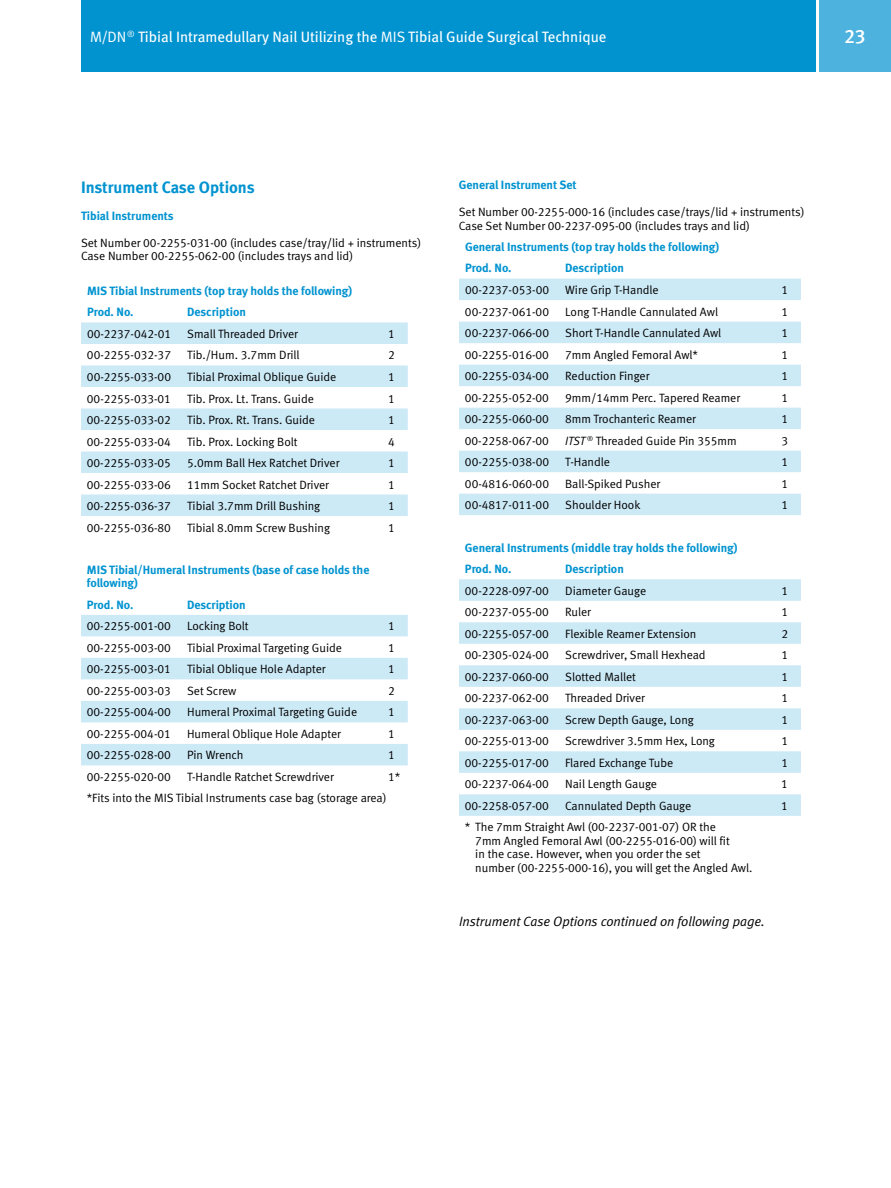
<style>
.page{position:relative;width:891px;height:1188px;background:#fff}
.page>*{position:absolute;margin:0;border:0;box-sizing:border-box;transform-origin:0 0}
.t1{font:19.5px "Meta Medium LF";color:#fff}
.t2{font:16.5px "Meta Bold LF";color:#0093d0}
.t3{font:15px "Meta Book LF";color:#fff}
.t4{font:italic 13.5px "Meta Normal LF";color:#000}
.t5{font:12px/13.5px "Meta Normal LF";color:#000}
.t6{font:12px/21.3px "Meta Bold LF";color:#0093d0}
.s1{font-family:"Meta Normal LF"}
.s2{font-style:italic}
</style>
<div class="page">
<div style="left:81px;top:0;width:735px;height:72px;background:#0093d0"></div>
<div style="left:819px;top:0;width:72px;height:72px;background:#4db3de"></div>
<svg style="left:81px;top:322px;width:327px;height:443px"></svg>
<svg style="left:459px;top:279px;width:342px;height:537px"></svg>
<p class="t3" style="left:90px;top:28px;width:518px"><span class="s1">M/DN</span><sup>®</sup> Tibial Intramedullary Nail Utilizing the <span class="s1">MIS</span> Tibial Guide Surgical Technique</p>
<h1 class="t1" style="left:844px;top:25px;width:23px">23</h1>
<h2 class="t2" style="left:81px;top:177px;width:175px">Instrument Case Options</h2>
<p class="t6" style="left:81px;top:205px;width:94px">Tibial Instruments</p>
<p class="t5" style="left:81px;top:236px;width:342px">Set Number 00-2255-031-00 (includes case/tray/lid + instruments)<br>Case Number 00-2255-062-00 (includes trays and lid)</p>
<p class="t6" style="left:87px;top:280px;width:267px">MIS Tibial Instruments (top tray holds the following)<br>Prod. No.</p>
<p class="t6" style="left:187px;top:301px;width:60px">Description</p>
<p class="t5" style="left:87px;top:327px;width:86px">00-2237-042-01</p>
<p class="t5" style="left:187px;top:327px;width:112px">Small Threaded Driver</p>
<p class="t5" style="left:388px;top:327px;width:8px">1</p>
<p class="t5" style="left:87px;top:348px;width:86px">00-2255-032-37</p>
<p class="t5" style="left:187px;top:348px;width:114px">Tib./Hum. 3.7mm Drill</p>
<p class="t5" style="left:388px;top:348px;width:8px">2</p>
<p class="t5" style="left:87px;top:370px;width:86px">00-2255-033-00</p>
<p class="t5" style="left:187px;top:370px;width:151px">Tibial Proximal Oblique Guide</p>
<p class="t5" style="left:388px;top:370px;width:8px">1</p>
<p class="t5" style="left:87px;top:391px;width:86px">00-2255-033-01</p>
<p class="t5" style="left:187px;top:391px;width:128px">Tib. Prox. Lt. Trans. Guide</p>
<p class="t5" style="left:388px;top:391px;width:8px">1</p>
<p class="t5" style="left:87px;top:413px;width:86px">00-2255-033-02</p>
<p class="t5" style="left:187px;top:413px;width:129px">Tib. Prox. Rt. Trans. Guide</p>
<p class="t5" style="left:388px;top:413px;width:8px">1</p>
<p class="t5" style="left:87px;top:434px;width:86px">00-2255-033-04</p>
<p class="t5" style="left:187px;top:434px;width:112px">Tib. Prox. Locking Bolt</p>
<p class="t5" style="left:388px;top:434px;width:8px">4</p>
<p class="t5" style="left:87px;top:456px;width:86px">00-2255-033-05</p>
<p class="t5" style="left:187px;top:456px;width:154px">5.0mm Ball Hex Ratchet Driver</p>
<p class="t5" style="left:388px;top:456px;width:8px">1</p>
<p class="t5" style="left:87px;top:477px;width:86px">00-2255-033-06</p>
<p class="t5" style="left:187px;top:477px;width:143px">11mm Socket Ratchet Driver</p>
<p class="t5" style="left:388px;top:477px;width:8px">1</p>
<p class="t5" style="left:87px;top:499px;width:86px">00-2255-036-37</p>
<p class="t5" style="left:187px;top:499px;width:135px">Tibial 3.7mm Drill Bushing</p>
<p class="t5" style="left:388px;top:499px;width:8px">1</p>
<p class="t5" style="left:87px;top:520px;width:86px">00-2255-036-80</p>
<p class="t5" style="left:187px;top:520px;width:144px">Tibial 8.0mm Screw Bushing</p>
<p class="t5" style="left:388px;top:520px;width:8px">1</p>
<p class="t6" style="left:87px;top:563px;width:284px;line-height:13.5px">MIS Tibial/Humeral Instruments (base of case holds the following)</p>
<p class="t6" style="left:87px;top:594px;width:48px">Prod. No.</p>
<p class="t6" style="left:187px;top:594px;width:60px">Description</p>
<p class="t5" style="left:87px;top:619px;width:86px">00-2255-001-00</p>
<p class="t5" style="left:187px;top:619px;width:63px">Locking Bolt</p>
<p class="t5" style="left:388px;top:619px;width:8px">1</p>
<p class="t5" style="left:87px;top:641px;width:86px">00-2255-003-00</p>
<p class="t5" style="left:187px;top:641px;width:156px">Tibial Proximal Targeting Guide</p>
<p class="t5" style="left:388px;top:641px;width:8px">1</p>
<p class="t5" style="left:87px;top:662px;width:86px">00-2255-003-01</p>
<p class="t5" style="left:187px;top:662px;width:140px">Tibial Oblique Hole Adapter</p>
<p class="t5" style="left:388px;top:662px;width:8px">1</p>
<p class="t5" style="left:87px;top:684px;width:86px">00-2255-003-03</p>
<p class="t5" style="left:187px;top:684px;width:51px">Set Screw</p>
<p class="t5" style="left:388px;top:684px;width:8px">2</p>
<p class="t5" style="left:87px;top:705px;width:86px">00-2255-004-00</p>
<p class="t5" style="left:187px;top:705px;width:172px">Humeral Proximal Targeting Guide</p>
<p class="t5" style="left:388px;top:705px;width:8px">1</p>
<p class="t5" style="left:87px;top:727px;width:86px">00-2255-004-01</p>
<p class="t5" style="left:187px;top:727px;width:155px">Humeral Oblique Hole Adapter</p>
<p class="t5" style="left:388px;top:727px;width:8px">1</p>
<p class="t5" style="left:87px;top:748px;width:86px">00-2255-028-00</p>
<p class="t5" style="left:187px;top:748px;width:58px">Pin Wrench</p>
<p class="t5" style="left:388px;top:748px;width:8px">1</p>
<p class="t5" style="left:87px;top:770px;width:86px">00-2255-020-00</p>
<p class="t5" style="left:187px;top:770px;width:148px">T-Handle Ratchet Screwdriver</p>
<p class="t5" style="left:388px;top:770px;width:14px">1*</p>
<p class="t5" style="left:87px;top:791px;width:301px">*Fits into the MIS Tibial Instruments case bag (storage area)</p>
<p class="t6" style="left:459px;top:174px;width:119px">General Instrument Set</p>
<p class="t5" style="left:459px;top:205px;width:347px">Set Number 00-2255-000-16 (includes case/trays/lid + instruments)<br>Case Set Number 00-2237-095-00 (includes trays and lid)</p>
<p class="t6" style="left:465px;top:236px;width:256px">General Instruments (top tray holds the following)<br>Prod. No.</p>
<p class="t6" style="left:565px;top:258px;width:60px">Description</p>
<p class="t5" style="left:465px;top:283px;width:86px">00-2237-053-00</p>
<p class="t5" style="left:565px;top:283px;width:95px">Wire Grip T-Handle</p>
<p class="t5" style="left:781px;top:283px;width:8px">1</p>
<p class="t5" style="left:465px;top:305px;width:86px">00-2237-061-00</p>
<p class="t5" style="left:565px;top:305px;width:154px">Long T-Handle Cannulated Awl</p>
<p class="t5" style="left:781px;top:305px;width:8px">1</p>
<p class="t5" style="left:465px;top:326px;width:86px">00-2237-066-00</p>
<p class="t5" style="left:565px;top:326px;width:158px">Short T-Handle Cannulated Awl</p>
<p class="t5" style="left:781px;top:326px;width:8px">1</p>
<p class="t5" style="left:465px;top:348px;width:86px">00-2255-016-00</p>
<p class="t5" style="left:565px;top:348px;width:134px">7mm Angled Femoral Awl*</p>
<p class="t5" style="left:781px;top:348px;width:8px">1</p>
<p class="t5" style="left:465px;top:369px;width:86px">00-2255-034-00</p>
<p class="t5" style="left:565px;top:369px;width:86px">Reduction Finger</p>
<p class="t5" style="left:781px;top:369px;width:8px">1</p>
<p class="t5" style="left:465px;top:391px;width:86px">00-2255-052-00</p>
<p class="t5" style="left:565px;top:391px;width:176px">9mm/14mm Perc. Tapered Reamer</p>
<p class="t5" style="left:781px;top:391px;width:8px">1</p>
<p class="t5" style="left:465px;top:412px;width:86px">00-2255-060-00</p>
<p class="t5" style="left:565px;top:412px;width:132px">8mm Trochanteric Reamer</p>
<p class="t5" style="left:781px;top:412px;width:8px">1</p>
<p class="t5" style="left:465px;top:434px;width:86px">00-2258-067-00</p>
<p class="t5" style="left:565px;top:434px;width:173px"><span class="s2">ITST</span> <sup>®</sup> Threaded Guide Pin 355mm</p>
<p class="t5" style="left:781px;top:434px;width:8px">3</p>
<p class="t5" style="left:465px;top:455px;width:86px">00-2255-038-00</p>
<p class="t5" style="left:565px;top:455px;width:46px">T-Handle</p>
<p class="t5" style="left:781px;top:455px;width:8px">1</p>
<p class="t5" style="left:465px;top:477px;width:86px">00-4816-060-00</p>
<p class="t5" style="left:565px;top:477px;width:96px">Ball-Spiked Pusher</p>
<p class="t5" style="left:781px;top:477px;width:8px">1</p>
<p class="t5" style="left:465px;top:498px;width:86px">00-4817-011-00</p>
<p class="t5" style="left:565px;top:498px;width:77px">Shoulder Hook</p>
<p class="t5" style="left:781px;top:498px;width:8px">1</p>
<p class="t6" style="left:465px;top:537px;width:274px">General Instruments (middle tray holds the following)<br>Prod. No.</p>
<p class="t6" style="left:565px;top:558px;width:60px">Description</p>
<p class="t5" style="left:465px;top:584px;width:86px">00-2228-097-00</p>
<p class="t5" style="left:565px;top:584px;width:82px">Diameter Gauge</p>
<p class="t5" style="left:781px;top:584px;width:8px">1</p>
<p class="t5" style="left:465px;top:605px;width:86px">00-2237-055-00</p>
<p class="t5" style="left:565px;top:605px;width:27px">Ruler</p>
<p class="t5" style="left:781px;top:605px;width:8px">1</p>
<p class="t5" style="left:465px;top:627px;width:86px">00-2255-057-00</p>
<p class="t5" style="left:565px;top:627px;width:133px">Flexible Reamer Extension</p>
<p class="t5" style="left:781px;top:627px;width:8px">2</p>
<p class="t5" style="left:465px;top:648px;width:86px">00-2305-024-00</p>
<p class="t5" style="left:565px;top:648px;width:142px">Screwdriver, Small Hexhead</p>
<p class="t5" style="left:781px;top:648px;width:8px">1</p>
<p class="t5" style="left:465px;top:670px;width:86px">00-2237-060-00</p>
<p class="t5" style="left:565px;top:670px;width:72px">Slotted Mallet</p>
<p class="t5" style="left:781px;top:670px;width:8px">1</p>
<p class="t5" style="left:465px;top:691px;width:86px">00-2237-062-00</p>
<p class="t5" style="left:565px;top:691px;width:81px">Threaded Driver</p>
<p class="t5" style="left:781px;top:691px;width:8px">1</p>
<p class="t5" style="left:465px;top:713px;width:86px">00-2237-063-00</p>
<p class="t5" style="left:565px;top:713px;width:130px">Screw Depth Gauge, Long</p>
<p class="t5" style="left:781px;top:713px;width:8px">1</p>
<p class="t5" style="left:465px;top:734px;width:86px">00-2255-013-00</p>
<p class="t5" style="left:565px;top:734px;width:151px">Screwdriver 3.5mm Hex, Long</p>
<p class="t5" style="left:781px;top:734px;width:8px">1</p>
<p class="t5" style="left:465px;top:756px;width:86px">00-2255-017-00</p>
<p class="t5" style="left:565px;top:756px;width:110px">Flared Exchange Tube</p>
<p class="t5" style="left:781px;top:756px;width:8px">1</p>
<p class="t5" style="left:465px;top:777px;width:86px">00-2237-064-00</p>
<p class="t5" style="left:565px;top:777px;width:93px">Nail Length Gauge</p>
<p class="t5" style="left:781px;top:777px;width:8px">1</p>
<p class="t5" style="left:465px;top:799px;width:86px">00-2258-057-00</p>
<p class="t5" style="left:565px;top:799px;width:128px">Cannulated Depth Gauge</p>
<p class="t5" style="left:781px;top:799px;width:8px">1</p>
<p class="t5" style="left:475px;top:820px;width:279px;text-indent:-10px">* The 7mm Straight Awl (00-2237-001-07) OR the<br>7mm Angled Femoral Awl (00-2255-016-00) will fit<br>in the case. However, when you order the set<br>number (00-2255-000-16), you will get the Angled Awl.</p>
<p class="t4" style="left:459px;top:913px;width:308px">Instrument Case Options continued on following page.</p>
</div>
